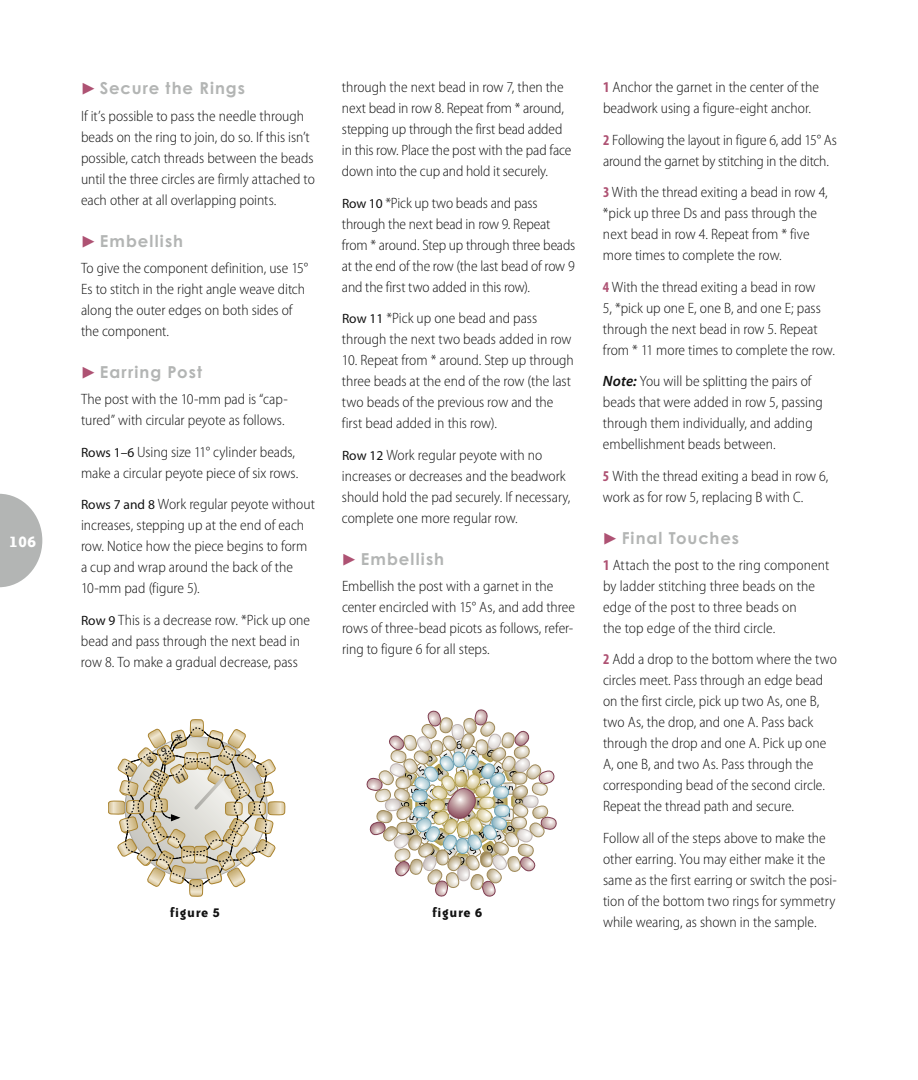
<style>
.page{position:relative;width:918px;height:1080px;background:#fff}
.page>*{position:absolute;margin:0;border:0;box-sizing:border-box;transform-origin:0 0}
.t1{font:18.3px "Myriad";color:#121212}
.t2{font:700 18px "Bailey Sans ITC";color:#fff}
.t3{font:700 16.5px "Century Gothic";letter-spacing:.06em;color:#b3b5b4}
.t4{font:300 semi-condensed 15px/21px "Myriad Pro";color:#121212}
.t5{font:700 15px "Bailey Sans ITC";letter-spacing:.05em;color:#121212}
.s1{color:#ae5273}
.s2{font-weight:400;font-stretch:normal;font-size:13.5px}
.s3{font-weight:700;font-stretch:condensed;color:#ae5273}
.s4{font-weight:600;font-style:italic;font-stretch:normal}
</style>
<div class="page">
<svg style="left:0;top:494px;width:42px;height:93px"></svg>
<svg style="left:366px;top:710px;width:191px;height:187px"></svg>
<svg style="left:108px;top:719px;width:177px;height:178px"></svg>
<p class="t2" style="left:9px;top:531px;width:29px">106</p>
<p class="t3" style="left:81px;top:78px;width:166px"><span class="s1">▶</span> Secure the Rings</p>
<p class="t4" style="left:81px;top:106px;width:235px">If it’s possible to pass the needle through beads on the ring to join, do so. If this isn’t possible, catch threads between the beads until the three circles are firmly attached to each other at all overlapping points.</p>
<p class="t3" style="left:81px;top:230px;width:104px"><span class="s1">▶</span> Embellish</p>
<p class="t4" style="left:81px;top:258px;width:229px">To give the component definition, use 15° Es to stitch in the right angle weave ditch along the outer edges on both sides of the component.</p>
<p class="t3" style="left:81px;top:362px;width:122px"><span class="s1">▶</span> Earring Post</p>
<p class="t4" style="left:81px;top:389px;width:208px">The post with the 10-mm pad is “cap&shy;tured” with circular peyote as follows.</p>
<p class="t4" style="left:81px;top:442px;width:219px"><span class="s2">Rows 1–6</span> Using size 11° cylinder beads, make a circular peyote piece of six rows.</p>
<p class="t4" style="left:81px;top:494px;width:235px"><span class="s2">Rows 7 and 8</span> Work regular peyote without increases, stepping up at the end of each row. Notice how the piece begins to form a cup and wrap around the back of the 10-mm pad (figure 5).</p>
<p class="t4" style="left:81px;top:610px;width:231px"><span class="s2">Row 9</span> This is a decrease row. *Pick up one bead and pass through the next bead in row 8. To make a gradual decrease, pass</p>
<p class="t1" style="left:175px;top:732px;width:9px">*</p>
<p class="t4" style="left:342px;top:77px;width:231px">through the next bead in row 7, then the next bead in row 8. Repeat from * around, stepping up through the first bead added in this row. Place the post with the pad face down into the cup and hold it securely.</p>
<p class="t4" style="left:342px;top:193px;width:235px"><span class="s2">Row 10</span> *Pick up two beads and pass through the next bead in row 9. Repeat from * around. Step up through three beads at the end of the row (the last bead of row 9 and the first two added in this row).</p>
<p class="t4" style="left:342px;top:308px;width:231px"><span class="s2">Row 11</span> *Pick up one bead and pass through the next two beads added in row</p>
<p class="t4" style="left:342px;top:350px;width:233px">10. Repeat from * around. Step up through three beads at the end of the row (the last two beads of the previous row and the first bead added in this row).</p>
<p class="t4" style="left:342px;top:445px;width:230px"><span class="s2">Row 12</span> Work regular peyote with no increases or decreases and the beadwork should hold the pad securely. If necessary, complete one more regular row.</p>
<p class="t3" style="left:342px;top:548px;width:104px"><span class="s1">▶</span> Embellish</p>
<p class="t4" style="left:342px;top:576px;width:235px">Embellish the post with a garnet in the center encircled with 15° As, and add three rows of three-bead picots as follows, refer&shy;ring to figure 6 for all steps.</p>
<p class="t5" style="left:170px;top:904px;width:52px">figure 5</p>
<p class="t5" style="left:432px;top:904px;width:52px">figure 6</p>
<p class="t4" style="left:603px;top:77px;width:218px"><span class="s3">1</span> Anchor the garnet in the center of the beadwork using a figure-eight anchor.</p>
<p class="t4" style="left:603px;top:130px;width:235px"><span class="s3">2</span> Following the layout in figure 6, add 15° As around the garnet by stitching in the ditch.</p>
<p class="t4" style="left:603px;top:182px;width:226px"><span class="s3">3</span> With the thread exiting a bead in row 4, *pick up three Ds and pass through the next bead in row 4. Repeat from * five more times to complete the row.</p>
<p class="t4" style="left:603px;top:277px;width:234px"><span class="s3">4</span> With the thread exiting a bead in row<br>5, *pick up one E, one B, and one E; pass through the next bead in row 5. Repeat from * 11 more times to complete the row.</p>
<p class="t4" style="left:603px;top:371px;width:221px"><span class="s4">Note:</span> You will be splitting the pairs of beads that were added in row 5, passing through them individually, and adding embellishment beads between.</p>
<p class="t4" style="left:603px;top:466px;width:227px"><span class="s3">5</span> With the thread exiting a bead in row 6, work as for row 5, replacing B with C.</p>
<p class="t3" style="left:603px;top:527px;width:138px"><span class="s1">▶</span> Final Touches</p>
<p class="t4" style="left:603px;top:555px;width:228px"><span class="s3">1</span> Attach the post to the ring component by ladder stitching three beads on the edge of the post to three beads on<br>the top edge of the third circle.</p>
<p class="t4" style="left:603px;top:649px;width:235px"><span class="s3">2</span> Add a drop to the bottom where the two circles meet. Pass through an edge bead on the first circle, pick up two As, one B, two As, the drop, and one A. Pass back through the drop and one A. Pick up one A, one B, and two As. Pass through the corresponding bead of the second circle.<br>Repeat the thread path and secure.</p>
<p class="t4" style="left:603px;top:828px;width:235px">Follow all of the steps above to make the other earring. You may either make it the same as the first earring or switch the posi&shy;tion of the bottom two rings for symmetry while wearing, as shown in the sample.</p>
</div>
